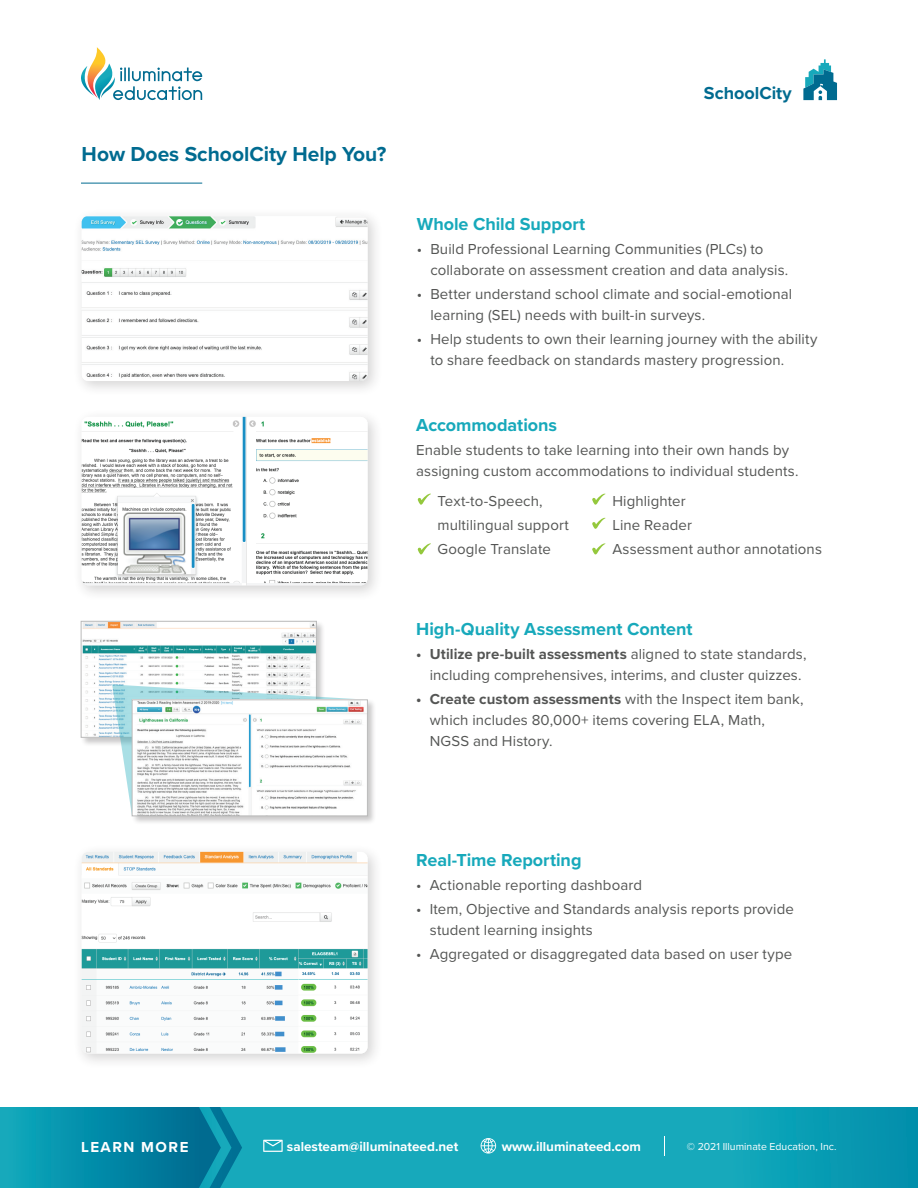
<style>
.page{position:relative;width:918px;height:1188px;background:#fff}
.page>*{position:absolute;margin:0;border:0;box-sizing:border-box;transform-origin:0 0}
.t1{font:700 21px "Proxima Nova";color:#006b90}
.t2{font:700 18px "Proxima Nova";color:#17a9bb}
.t3{font:700 18px "Proxima Nova";color:#006b90}
.t4{font:15px/21px "Proxima Nova";letter-spacing:.005em;color:#545554}
.t5{font:700 15px "Proxima Nova";letter-spacing:.1em;color:#fff}
.t6{font:700 13.5px "Proxima Nova";color:#fff}
.t7{font:10.5px "Proxima Nova";color:#fff}
.s1{font-weight:700}
</style>
<div class="page">
<svg style="left:242px;top:1107px;width:676px;height:81px;background:#13a5b8"></svg>
<svg style="left:0;top:1107px;width:242px;height:81px;background:#058ba7"></svg>
<svg style="left:81px;top:47px;width:121px;height:53px"></svg>
<svg style="left:263px;top:1140px;width:20px;height:12px"></svg>
<svg style="left:665px;top:1136px;width:1px;height:20px"></svg>
<svg style="left:481px;top:1138px;width:15px;height:16px"></svg>
<div style="left:73px;top:207px;width:311px;height:190px;background:#231f20;opacity:.2"></div>
<img style="left:82px;top:216px;width:286px;height:165px">
<div style="left:73px;top:408px;width:311px;height:193px;background:#231f20;opacity:.2"></div>
<img style="left:82px;top:417px;width:286px;height:168px">
<div style="left:73px;top:843px;width:311px;height:227px;background:#231f20;opacity:.2"></div>
<img style="left:82px;top:852px;width:286px;height:202px">
<hr style="left:81px;top:183px;width:121px;height:1px;background:#006b90">
<div style="left:80px;top:620px;width:246px;height:127px;background:#231f20;opacity:.25"></div>
<img style="left:83px;top:623px;width:232px;height:112px">
<div style="left:81px;top:621px;width:236px;height:116px;border:1px solid #bababa"></div>
<svg style="left:112px;top:684px;width:242px;height:125px"></svg>
<div style="left:131px;top:699px;width:246px;height:126px;background:#231f20;opacity:.25"></div>
<img style="left:134px;top:702px;width:232px;height:112px">
<div style="left:132px;top:700px;width:236px;height:116px;border:1px solid #bababa"></div>
<svg style="left:803px;top:59px;width:34px;height:41px"></svg>
<svg style="left:418px;top:494px;width:13px;height:11px"></svg>
<svg style="left:592px;top:494px;width:14px;height:11px"></svg>
<svg style="left:592px;top:518px;width:14px;height:11px"></svg>
<svg style="left:418px;top:543px;width:13px;height:12px"></svg>
<svg style="left:592px;top:543px;width:14px;height:12px"></svg>
<h1 class="t1" style="left:82px;top:139px;width:306px">How Does SchoolCity Help You?</h1>
<p class="t3" style="left:704px;top:79px;width:89px">SchoolCity</p>
<p class="t2" style="left:417px;top:211px;width:170px">Whole Child Support</p>
<p class="t4" style="left:430px;top:238px;width:359px;text-indent:-14px">• Build Professional Learning Communities (PLCs) to collaborate on assessment creation and data analysis.</p>
<p class="t4" style="left:430px;top:283px;width:363px;text-indent:-14px">• Better understand school climate and social-emotional learning (SEL) needs with built-in surveys.</p>
<p class="t4" style="left:430px;top:328px;width:389px;text-indent:-14px">• Help students to own their learning journey with the ability to share feedback on standards mastery progression.</p>
<p class="t2" style="left:416px;top:412px;width:142px">Accommodations</p>
<p class="t4" style="left:416px;top:439px;width:384px">Enable students to take learning into their own hands by assigning custom accommodations to individual students.</p>
<p class="t4" style="left:438px;top:488px;width:133px;line-height:24px">Text-to-Speech, multilingual support<br>Google Translate</p>
<p class="t4" style="left:612px;top:488px;width:211px;line-height:24px">Highlighter<br>Line Reader<br>Assessment author annotations</p>
<p class="t2" style="left:416px;top:616px;width:278px">High-Quality Assessment Content</p>
<p class="t4" style="left:416px;top:643px;width:392px;text-align:center"><span class="s1">• Utilize pre-built assessments</span> aligned to state standards, including comprehensives, interims, and cluster quizzes.</p>
<p class="t4" style="left:430px;top:688px;width:375px;text-indent:-14px"><span class="s1">• Create custom assessments</span> with the Inspect item bank, which includes 80,000+ items covering ELA, Math,<br>NGSS and History.</p>
<p class="t2" style="left:416px;top:847px;width:167px">Real-Time Reporting</p>
<p class="t4" style="left:416px;top:874px;width:227px">• Actionable reporting dashboard</p>
<p class="t4" style="left:430px;top:898px;width:366px;text-indent:-14px">• Item, Objective and Standards analysis reports provide student learning insights</p>
<p class="t4" style="left:416px;top:943px;width:378px">• Aggregated or disaggregated data based on user type</p>
<p class="t5" style="left:81px;top:1136px;width:109px">LEARN MORE</p>
<p class="t6" style="left:287px;top:1137px;width:173px">salesteam@illuminateed.net</p>
<p class="t6" style="left:502px;top:1137px;width:141px">www.illuminateed.com</p>
<p class="t7" style="left:687px;top:1139px;width:151px">© 2021 Illuminate Education, Inc.</p>
</div>
